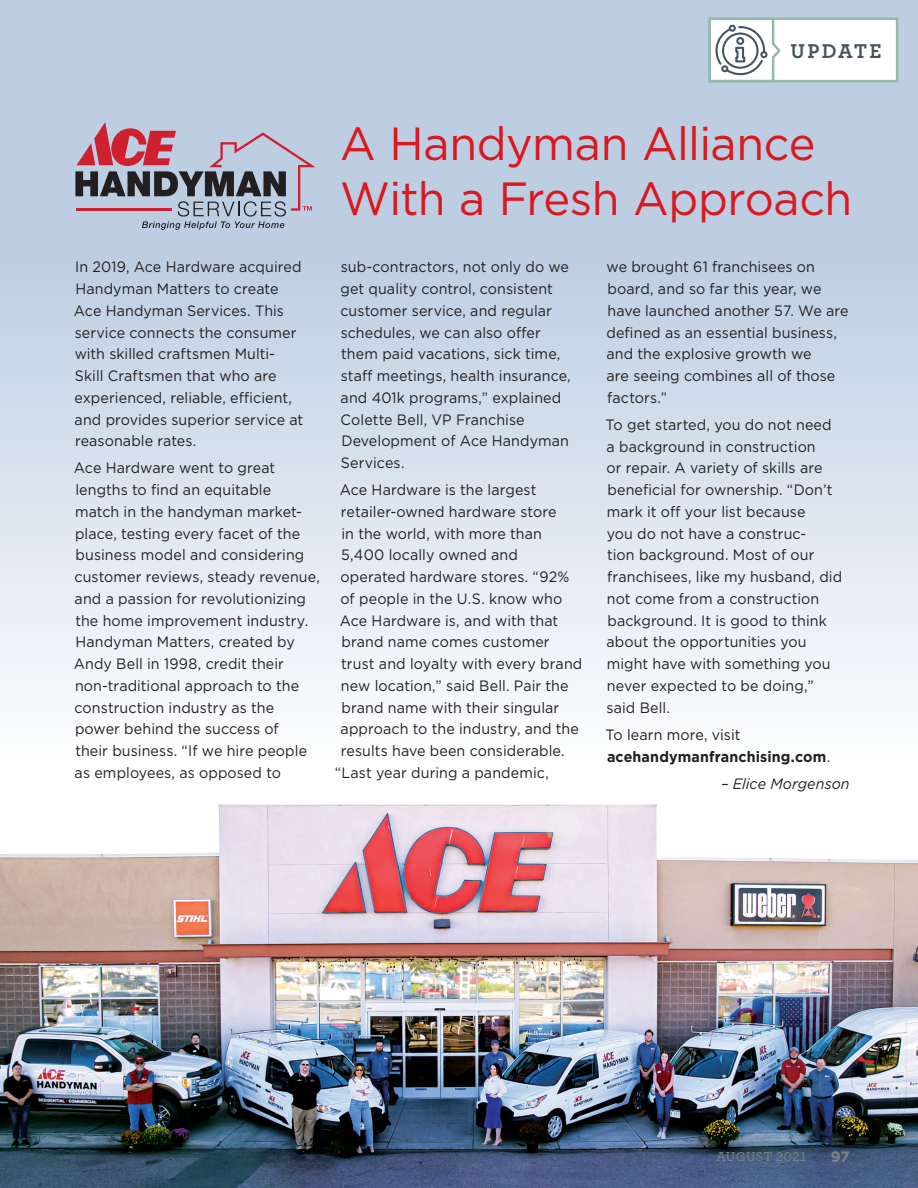
<style>
.page{position:relative;width:918px;height:1188px;background:#fff}
.page>*{position:absolute;margin:0;border:0;box-sizing:border-box;transform-origin:0 0}
.gotham_body{font:46.5px/55.5px "Gotham";letter-spacing:-.01em;color:#d9181f}
.holding_title{font:700 21px "Archer";letter-spacing:.1em;color:#44555f}
.gotham_body-2{font:15px/21.8px "Gotham";letter-spacing:.005em;color:#231f20;scale:.95 1}
.gotham_body-3{font:700 15px/21.8px "Gotham";letter-spacing:.01em;color:#231f20;scale:.95 1}
.gotham_body-4{font:italic 15px "Gotham";letter-spacing:.005em;color:#231f20;scale:.95 1}
.t1{font:700 15px "Gotham";color:#808285}
.t2{font:500 13.5px "Archer Pro";letter-spacing:.02em;color:#808285}
.s1{font-weight:400}
</style>
<div class="page">
<div style="left:0;top:0;width:918px;height:766px;background:linear-gradient(to bottom,#afc3dc,#f7f9fb)"></div>
<img style="left:0;top:805px;width:918px;height:383px">
<div style="left:708px;top:18px;width:190px;height:64px;background:#fff;border:2px solid #98b6ac"></div>
<svg style="left:707px;top:16px;width:76px;height:68px"></svg>
<svg style="left:75px;top:122px;width:241px;height:108px;background:#a69eae"></svg>
<p class="holding_title" style="left:791px;top:34px;width:92px">UPDATE</p>
<p class="gotham_body-2" style="left:74px;top:256px;width:243px">In 2019, Ace Hardware acquired<br>Handyman Matters to create<br>Ace Handyman Services. This service connects the consumer with skilled craftsmen Multi-<br>Skill Craftsmen that who are experienced, reliable, efficient, and provides superior service at reasonable rates.</p>
<p class="gotham_body-2" style="left:74px;top:457px;width:261px">Ace Hardware went to great lengths to find an equitable<br>match in the handyman market&shy;place, testing every facet of the business model and considering customer reviews, steady revenue, and a passion for revolutionizing the home improvement industry.<br>Handyman Matters, created by<br>Andy Bell in 1998, credit their non-traditional approach to the construction industry as the power behind the success of<br>their business. “If we hire people as employees, as opposed to</p>
<p class="gotham_body" style="left:340px;top:114px;width:514px">A Handyman Alliance<br>With a Fresh Approach</p>
<p class="gotham_body-2" style="left:340px;top:256px;width:244px">sub-contractors, not only do we get quality control, consistent customer service, and regular schedules, we can also offer them paid vacations, sick time, staff meetings, health insurance, and 401k programs,” explained<br>Colette Bell, VP Franchise<br>Development of Ace Handyman<br>Services.</p>
<p class="gotham_body-2" style="left:340px;top:479px;width:209px">Ace Hardware is the largest</p>
<p class="gotham_body-2" style="left:341px;top:500px;width:228px">retailer-owned hardware store</p>
<p class="gotham_body-2" style="left:342px;top:522px;width:212px">in the world, with more than</p>
<p class="gotham_body-2" style="left:341px;top:544px;width:188px">5,400 locally owned and</p>
<p class="gotham_body-2" style="left:341px;top:566px;width:242px">operated hardware stores. “92%</p>
<p class="gotham_body-2" style="left:341px;top:587px;width:235px">of people in the U.S. know who</p>
<p class="gotham_body-2" style="left:340px;top:609px;width:232px">Ace Hardware is, and with that</p>
<p class="gotham_body-2" style="left:342px;top:631px;width:221px">brand name comes customer</p>
<p class="gotham_body-2" style="left:341px;top:653px;width:255px">trust and loyalty with every brand</p>
<p class="gotham_body-2" style="left:341px;top:674px;width:241px">new location,” said Bell. Pair the</p>
<p class="gotham_body-2" style="left:342px;top:696px;width:231px">brand name with their singular</p>
<p class="gotham_body-2" style="left:341px;top:718px;width:252px">approach to the industry, and the</p>
<p class="gotham_body-2" style="left:341px;top:740px;width:237px">results have been considerable.</p>
<p class="gotham_body-2" style="left:335px;top:761px;width:227px">“Last year during a pandemic,</p>
<p class="gotham_body-2" style="left:606px;top:256px;width:256px">we brought 61 franchisees on board, and so far this year, we have launched another 57. We are defined as an essential business, and the explosive growth we<br>are seeing combines all of those factors.”</p>
<p class="gotham_body-2" style="left:606px;top:413px;width:251px">To get started, you do not need a background in construction<br>or repair. A variety of skills are beneficial for ownership. “Don’t mark it off your list because<br>you do not have a construc-<br>tion background. Most of our franchisees, like my husband, did not come from a construction background. It is good to think about the opportunities you might have with something you never expected to be doing,” said Bell.</p>
<p class="gotham_body-3" style="left:606px;top:724px;width:238px"><span class="s1">To learn more, visit </span>acehandymanfranchising.com<span class="s1">.</span></p>
<p class="gotham_body-4" style="left:721px;top:774px;width:137px">– Elice Morgenson</p>
<p class="t2" style="left:716px;top:1146px;width:91px">AUGUST 2021</p>
<p class="t1" style="left:831px;top:1146px;width:21px">97</p>
</div>
